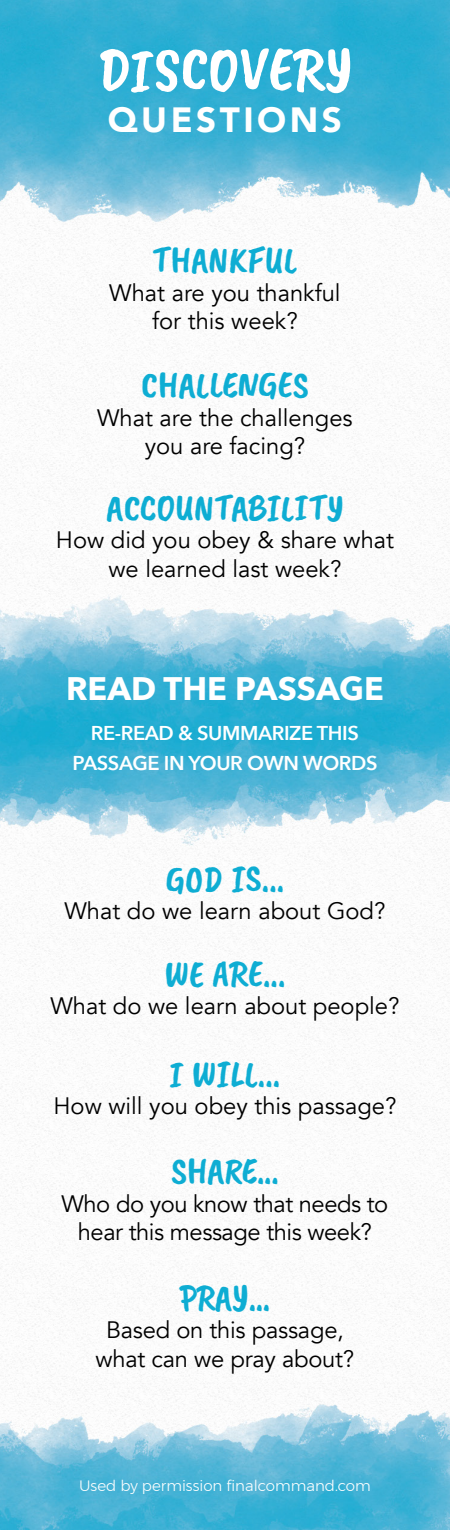
<style>
.page{position:relative;width:450px;height:1530px;background:#fff}
.page>*{position:absolute;margin:0;border:0;box-sizing:border-box;transform-origin:0 0}
.t1{font:62.5px "Caveat Brush";color:#fff}
.t2{font:37.5px "Caveat Brush";color:#0eadd3}
.t3{font:900 35px "Avenir";letter-spacing:.1em;color:#fff}
.t4{font:700 32.5px "Avenir Next";color:#fff}
.t5{font:23.75px/28.5px "Avenir";color:#000;text-align:center}
.t6{font:23.75px/28.5px "Avenir";letter-spacing:-.02em;color:#000;text-align:center}
.t7{font:600 20px "Avenir Next";letter-spacing:-.02em;color:#fff}
.t8{font:300 15px "Montserrat";color:#fff}
</style>
<div class="page">
<img style="left:0;top:0;width:450px;height:1530px">
<p class="t1" style="left:97px;top:34px;width:257px">DISCOVERY</p>
<p class="t3" style="left:108px;top:90px;width:236px">QUESTIONS</p>
<p class="t2" style="left:152px;top:238px;width:147px">THANKFUL</p>
<p class="t5" style="left:109px;top:279px;width:233px">What are you thankful</p>
<p class="t5" style="left:152px;top:307px;width:147px">for this week?</p>
<p class="t2" style="left:141px;top:363px;width:169px">CHALLENGES</p>
<p class="t5" style="left:97px;top:404px;width:257px">What are the challenges</p>
<p class="t5" style="left:145px;top:432px;width:162px">you are facing?</p>
<p class="t2" style="left:106px;top:486px;width:239px">ACCOUNTABILITY</p>
<p class="t5" style="left:56px;top:526px;width:340px">How did you obey &amp; share what we learned last week?</p>
<p class="t4" style="left:66px;top:660px;width:319px">READ THE PASSAGE</p>
<p class="t7" style="left:91px;top:716px;width:270px">RE-READ &amp; SUMMARIZE THIS</p>
<p class="t7" style="left:73px;top:746px;width:306px">PASSAGE IN YOUR OWN WORDS</p>
<p class="t2" style="left:166px;top:857px;width:120px">GOD IS...</p>
<p class="t5" style="left:64px;top:898px;width:323px">What do we learn about God?</p>
<p class="t2" style="left:164px;top:952px;width:123px">WE ARE...</p>
<p class="t5" style="left:50px;top:993px;width:351px">What do we learn about people?</p>
<p class="t2" style="left:170px;top:1052px;width:112px">I WILL...</p>
<p class="t5" style="left:53px;top:1093px;width:345px">How will you obey this passage?</p>
<p class="t2" style="left:171px;top:1150px;width:109px">SHARE...</p>
<p class="t6" style="left:62px;top:1190px;width:328px">Who do you know that needs to hear this message this week?</p>
<p class="t2" style="left:180px;top:1276px;width:92px">PRAY...</p>
<p class="t5" style="left:106px;top:1316px;width:239px">Based on this passage,</p>
<p class="t5" style="left:96px;top:1345px;width:260px">what can we pray about?</p>
<p class="t8" style="left:79px;top:1475px;width:293px">Used by permission finalcommand.com</p>
</div>
